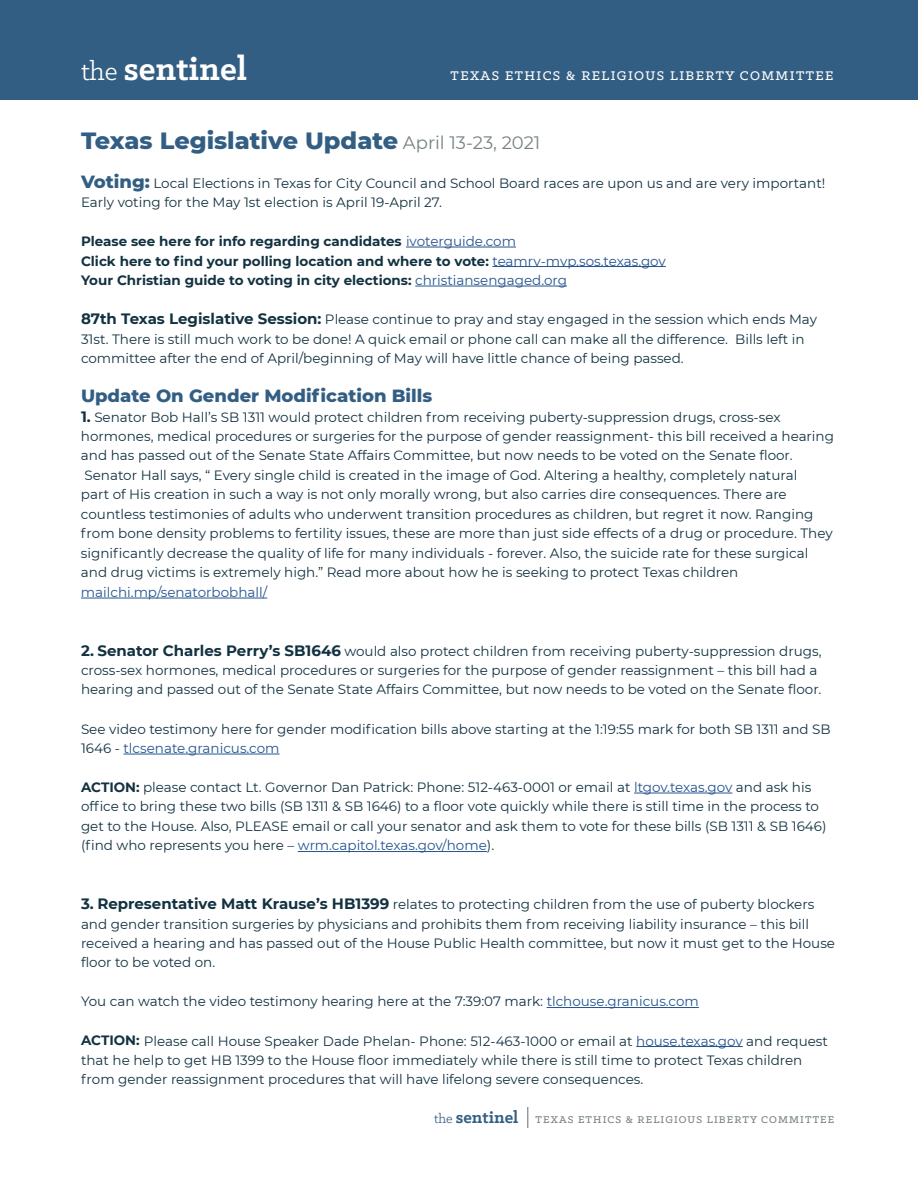
<style>
.page{position:relative;width:918px;height:1188px;background:#fff}
.page>*{position:absolute;margin:0;border:0;box-sizing:border-box;transform-origin:0 0}
.t1{font:700 36px "Klinic Slab";color:#fff}
.t2{font:800 24px "Montserrat";color:#335e83}
.t3{font:800 18px "Montserrat";color:#335e83}
.t4{font:500 14.25px "Klinic Slab";letter-spacing:.1em;color:#fff}
.t5{font:13.5px/19.5px "Montserrat";color:#123241}
.t6{font:700 13.5px/19.5px "Montserrat";color:#123241}
.t7{font:13.5px "Montserrat";color:#24548f}
.t8{font:500 11.1px "Klinic Slab";letter-spacing:.1em;color:#778185}
.s1{font-weight:400;font-size:28.35px}
.s2{font-weight:400;font-size:18px;color:#778185}
.s3{font-weight:800;font-size:18px;color:#335e83}
.s4{font-weight:400;color:#24548f}
.s5{font-weight:700;font-size:15px}
.s6{color:#24548f}
.s7{font-weight:700}
.s8{font-weight:400;font-size:14.4px;color:#335e83}
.s9{font-weight:700;font-size:18.3px;color:#335e83}
</style>
<div class="page">
<svg style="left:527px;top:1107px;width:1px;height:21px"></svg>
<div style="left:0;top:0;width:918px;height:99px;background:#335e83"></div>
<hr style="left:406px;top:247px;width:110px;height:1px;background:#24548f">
<hr style="left:492px;top:266px;width:174px;height:1px;background:#24548f">
<hr style="left:415px;top:286px;width:152px;height:1px;background:#24548f">
<hr style="left:81px;top:598px;width:186px;height:1px;background:#24548f">
<hr style="left:123px;top:754px;width:157px;height:1px;background:#24548f">
<hr style="left:634px;top:793px;width:98px;height:1px;background:#24548f">
<hr style="left:298px;top:851px;width:189px;height:1px;background:#24548f">
<hr style="left:547px;top:1007px;width:152px;height:1px;background:#24548f">
<hr style="left:636px;top:1046px;width:107px;height:1px;background:#24548f">
<h1 class="t1" style="left:81px;top:45px;width:168px"><span class="s1">the</span> sentinel</h1>
<p class="t4" style="left:451px;top:66px;width:384px">TEXAS ETHICS &amp; RELIGIOUS LIBERTY COMMITTEE</p>
<h2 class="t2" style="left:81px;top:122px;width:461px">Texas Legislative Update <span class="s2">April 13-23, 2021</span></h2>
<p class="t5" style="left:81px;top:172px;width:746px"><span class="s3">Voting:</span> Local Elections in Texas for City Council and School Board races are upon us and are very important!<br>Early voting for the May 1st election is April 19-April 27.</p>
<p class="t6" style="left:81px;top:231px;width:586px">Please see here for info regarding candidates <span class="s4">ivoterguide.com<br></span>Click here to find your polling location and where to vote: <span class="s4">teamrv-mvp.sos.texas.gov<br></span>Your Christian guide to voting in city elections: <span class="s4">christiansengaged.org</span></p>
<p class="t5" style="left:81px;top:309px;width:738px"><span class="s5">87th Texas Legislative Session:</span> Please continue to pray and stay engaged in the session which ends May<br>31st. There is still much work to be done! A quick email or phone call can make all the difference. Bills left in committee after the end of April/beginning of May will have little chance of being passed.</p>
<h3 class="t3" style="left:81px;top:382px;width:353px">Update On Gender Modification Bills</h3>
<p class="t5" style="left:81px;top:406px;width:755px"><span class="s5">1.</span> Senator Bob Hall’s SB 1311 would protect children from receiving puberty-suppression drugs, cross-sex hormones, medical procedures or surgeries for the purpose of gender reassignment- this bill received a hearing and has passed out of the Senate State Affairs Committee, but now needs to be voted on the Senate floor.<br>Senator Hall says, “ Every single child is created in the image of God. Altering a healthy, completely natural<br>part of His creation in such a way is not only morally wrong, but also carries dire consequences. There are countless testimonies of adults who underwent transition procedures as children, but regret it now. Ranging from bone density problems to fertility issues, these are more than just side effects of a drug or procedure. They significantly decrease the quality of life for many individuals - forever. Also, the suicide rate for these surgical and drug victims is extremely high.” Read more about how he is seeking to protect Texas children</p>
<p class="t7" style="left:81px;top:583px;width:188px">mailchi.mp/senatorbobhall/</p>
<p class="t5" style="left:81px;top:640px;width:742px"><span class="s5">2. Senator Charles Perry’s SB1646</span> would also protect children from receiving puberty-suppression drugs, cross-sex hormones, medical procedures or surgeries for the purpose of gender reassignment – this bill had a hearing and passed out of the Senate State Affairs Committee, but now needs to be voted on the Senate floor.</p>
<p class="t5" style="left:81px;top:718px;width:751px">See video testimony here for gender modification bills above starting at the 1:19:55 mark for both SB 1311 and SB<br>1646 - <span class="s6">tlcsenate.granicus.com</span></p>
<p class="t5" style="left:81px;top:777px;width:747px"><span class="s7">ACTION:</span> please contact Lt. Governor Dan Patrick: Phone: 512-463-0001 or email at <span class="s6">ltgov.texas.gov</span> and ask his office to bring these two bills (SB 1311 &amp; SB 1646) to a floor vote quickly while there is still time in the process to get to the House. Also, PLEASE email or call your senator and ask them to vote for these bills (SB 1311 &amp; SB 1646) (find who represents you here – <span class="s6">wrm.capitol.texas.gov/home</span>).</p>
<p class="t5" style="left:81px;top:894px;width:756px"><span class="s5">3. Representative Matt Krause’s HB1399</span> relates to protecting children from the use of puberty blockers and gender transition surgeries by physicians and prohibits them from receiving liability insurance – this bill received a hearing and has passed out of the House Public Health committee, but now it must get to the House floor to be voted on.</p>
<p class="t5" style="left:81px;top:991px;width:619px">You can watch the video testimony hearing here at the 7:39:07 mark: <span class="s6">tlchouse.granicus.com</span></p>
<p class="t5" style="left:81px;top:1030px;width:749px"><span class="s7">ACTION:</span> Please call House Speaker Dade Phelan- Phone: 512-463-1000 or email at <span class="s6">house.texas.gov</span> and request that he help to get HB 1399 to the House floor immediately while there is still time to protect Texas children from gender reassignment procedures that will have lifelong severe consequences.</p>
<p class="t8" style="left:434px;top:1112px;width:402px"><span class="s8">the</span> <span class="s9">sentinel</span> TEXAS ETHICS &amp; RELIGIOUS LIBERTY COMMITTEE</p>
</div>
